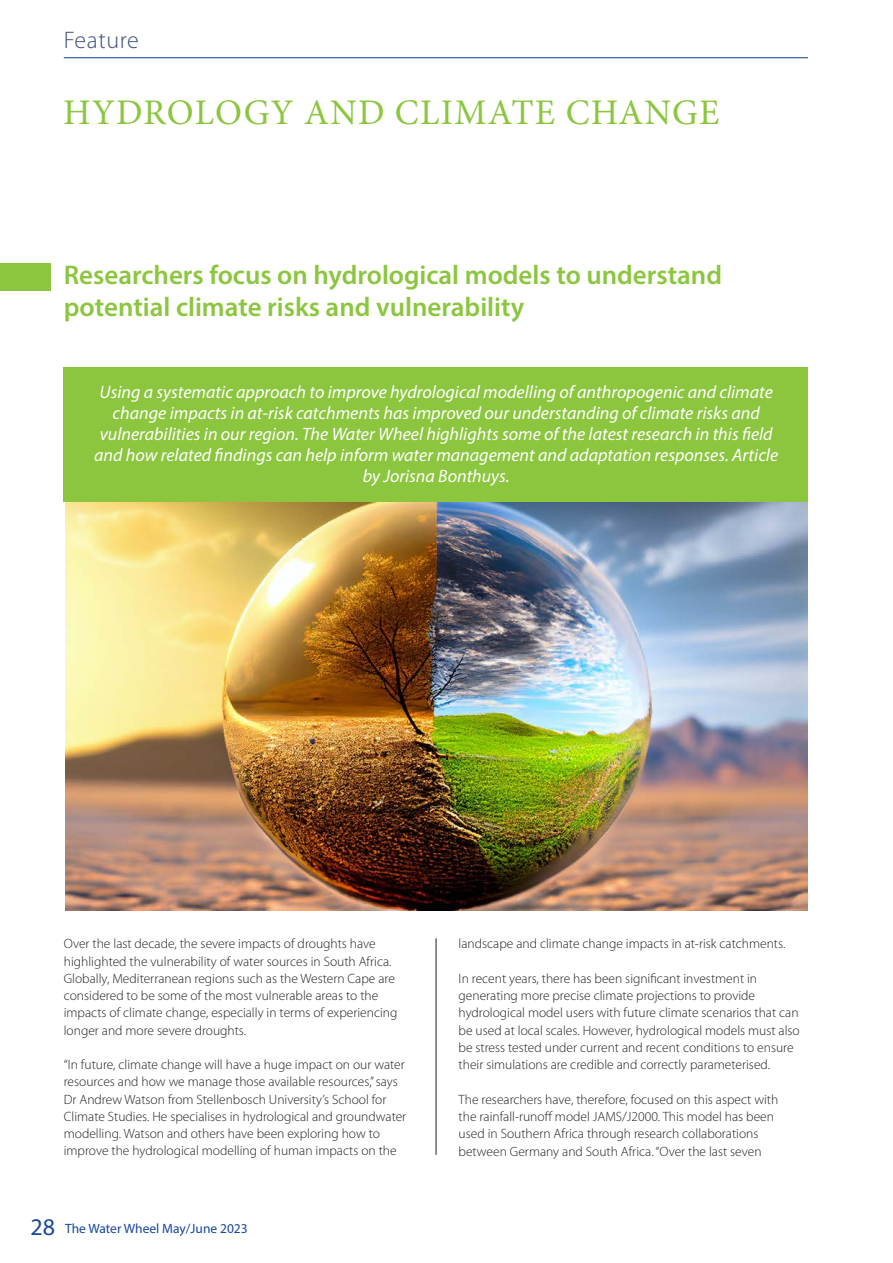
<style>
.page{position:relative;width:893px;height:1263px;background:#fff}
.page>*{position:absolute;margin:0;border:0;box-sizing:border-box;transform-origin:0 0}
.NEW_top_bar_header{font:36px "Minion Pro";letter-spacing:.035em;color:#8bc63e}
.Main_heading{font:600 27px/32.4px "Myriad Pro";color:#8bc63e}
.Top_bar_heading{font:300 24px "Myriad Pro";letter-spacing:.025em;color:#3f5080}
.heading_2{font:italic 18px/21px "Myriad Pro";color:#fff;text-align:center}
.New_body_text{font:300 13.5px/17.2px "Myriad Pro";color:#231f20}
.t1{font:13.5px "Myriad Pro";color:#18469d}
.s1{font-size:24px}
</style>
<div class="page">
<hr style="left:64px;top:57px;width:744px;height:1px;background:#18469d">
<hr style="left:436px;top:938px;width:1px;height:217px;background:#231f20">
<img style="left:65px;top:502px;width:743px;height:408px">
<div style="left:64px;top:367px;width:744px;height:135px;background:#8bc63e"></div>
<div style="left:0;top:264px;width:50px;height:27px;background:#8bc63e"></div>
<p class="Top_bar_heading" style="left:64px;top:25px;width:77px">Feature</p>
<p class="NEW_top_bar_header" style="left:63px;top:89px;width:658px">HYDROLOGY AND CLIMATE CHANGE</p>
<p class="Main_heading" style="left:64px;top:258px;width:660px">Researchers focus on hydrological models to understand potential climate risks and vulnerability</p>
<p class="heading_2" style="left:94px;top:381px;width:685px">Using a systematic approach to improve hydrological modelling of anthropogenic and climate change impacts in at-risk catchments has improved our understanding of climate risks and vulnerabilities in our region. The Water Wheel highlights some of the latest research in this field and how related findings can help inform water management and adaptation responses. Article by Jorisna Bonthuys.</p>
<p class="New_body_text" style="left:64px;top:935px;width:335px">Over the last decade, the severe impacts of droughts have highlighted the vulnerability of water sources in South Africa.<br>Globally, Mediterranean regions such as the Western Cape are considered to be some of the most vulnerable areas to the impacts of climate change, especially in terms of experiencing longer and more severe droughts.</p>
<p class="New_body_text" style="left:64px;top:1056px;width:344px">“In future, climate change will have a huge impact on our water resources and how we manage those available resources,” says Dr Andrew Watson from Stellenbosch University’s School for Climate Studies. He specialises in hydrological and groundwater modelling. Watson and others have been exploring how to improve the hydrological modelling of human impacts on the</p>
<p class="t1" style="left:30px;top:1220px;width:219px"><span class="s1">28</span> The Water Wheel May/June 2023</p>
<p class="New_body_text" style="left:459px;top:935px;width:328px">landscape and climate change impacts in at-risk catchments.</p>
<p class="New_body_text" style="left:459px;top:970px;width:343px">In recent years, there has been significant investment in generating more precise climate projections to provide hydrological model users with future climate scenarios that can be used at local scales. However, hydrological models must also be stress tested under current and recent conditions to ensure their simulations are credible and correctly parameterised.</p>
<p class="New_body_text" style="left:459px;top:1090px;width:321px">The researchers have, therefore, focused on this aspect with the rainfall-runoff model JAMS/J2000. This model has been used in Southern Africa through research collaborations between Germany and South Africa. “Over the last seven</p>
</div>
